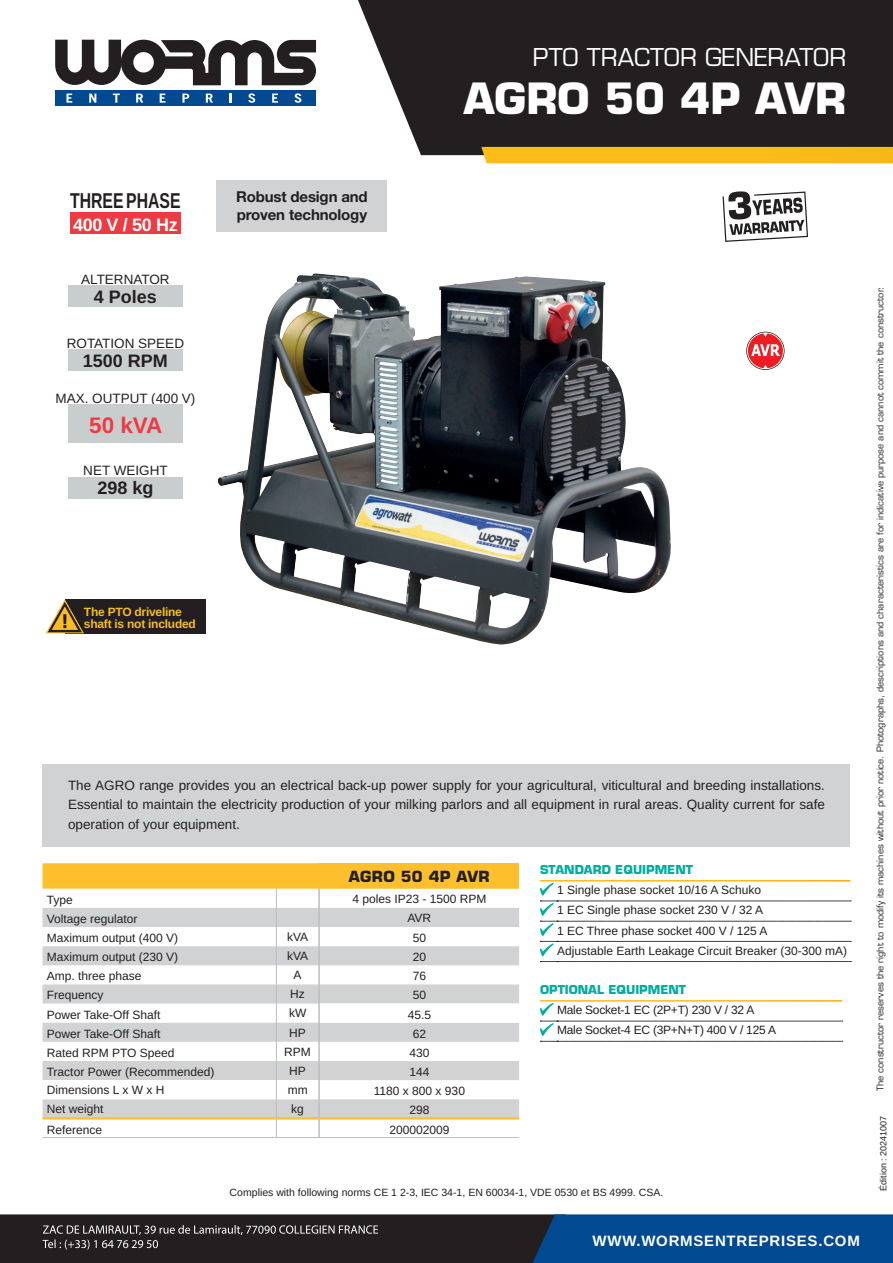
<style>
.page{position:relative;width:893px;height:1263px;background:#fff}
.page>*{position:absolute;margin:0;border:0;box-sizing:border-box;transform-origin:0 0}
.t1{font:700 42px "Eurostile LT Std";color:#fff}
.t2{font:24px "Eurostile LT Std";color:#fff}
.t3{font:700 22.5px "Arimo";color:#ee3a41}
.t4{font:700 21.45px "Arimo";color:#231f20;scale:.74 1}
.t5{font:700 18px "Arimo";color:#231f20}
.t6{font:700 18px "Arimo";letter-spacing:-.02em;color:#fff}
.t7{font:700 15px/18px "Helvetica Neue LT Std";letter-spacing:-.01em;color:#231f20}
.t8{font:700 15px "Arimo";letter-spacing:.05em;color:#fff}
.t9{font:700 15px "Eurostile LT Std";letter-spacing:.02em;color:#231f20}
.t10{font:13.5px/19.5px "Arimo";color:#231f20;text-align:justify}
.t11{font:12px/19.2px "Arimo";color:#231f20}
.t12{font:12px/20.2px "Arimo";letter-spacing:-.02em;color:#231f20}
.t13{font:700 12px "Eurostile LT Std";color:#00ae9e}
.t14{font:700 12px/12px "Arimo";letter-spacing:-.02em;color:#f9bc22}
.t15{font:10.5px "Arimo";color:#231f20}
.t16{font:9px "Eurostile LT Std";color:#231f20}
.t17{font:9px "Arimo";color:#231f20}
</style>
<div class="page">
<div style="left:358px;top:0;width:535px;height:155px;background:#231f20"></div>
<div style="left:481px;top:147px;width:412px;height:16px;background:#fdbc19"></div>
<svg style="left:55px;top:40px;width:261px;height:45px"></svg>
<div style="left:55px;top:90px;width:261px;height:16px;background:#014a91"></div>
<svg style="left:66px;top:94px;width:6px;height:9px"></svg>
<svg style="left:89px;top:94px;width:7px;height:9px"></svg>
<svg style="left:113px;top:94px;width:7px;height:9px"></svg>
<svg style="left:136px;top:94px;width:7px;height:9px"></svg>
<svg style="left:160px;top:94px;width:6px;height:9px"></svg>
<svg style="left:182px;top:94px;width:7px;height:9px"></svg>
<svg style="left:206px;top:94px;width:7px;height:9px"></svg>
<svg style="left:229px;top:94px;width:3px;height:9px"></svg>
<svg style="left:248px;top:93px;width:7px;height:10px"></svg>
<svg style="left:272px;top:94px;width:6px;height:9px"></svg>
<svg style="left:294px;top:93px;width:7px;height:10px"></svg>
<svg style="left:0;top:1214px;width:893px;height:49px;background:#1d3753"></svg>
<div style="left:43px;top:765px;width:807px;height:82px;background:#d1d2d4"></div>
<svg style="left:540px;top:880px;width:311px;height:82px"></svg>
<svg style="left:540px;top:1000px;width:303px;height:42px"></svg>
<div style="left:70px;top:213px;width:111px;height:21px;background:#ee3a41"></div>
<div style="left:217px;top:181px;width:170px;height:51px;background:#d1d2d4"></div>
<svg style="left:722px;top:191px;width:86px;height:51px"></svg>
<div style="left:68px;top:286px;width:115px;height:21px;background:#cacdce"></div>
<img style="left:218px;top:273px;width:453px;height:372px">
<div style="left:68px;top:349px;width:115px;height:22px;background:#cacdce"></div>
<svg style="left:746px;top:332px;width:38px;height:38px"></svg>
<div style="left:68px;top:405px;width:115px;height:38px;background:#cacdce"></div>
<div style="left:68px;top:477px;width:115px;height:21px;background:#cacdce"></div>
<div style="left:65px;top:599px;width:140px;height:34px;background:#231f20"></div>
<svg style="left:45px;top:599px;width:56px;height:35px"></svg>
<hr style="left:43px;top:1137px;width:233px;height:1px;background:#bcbdc0">
<hr style="left:276px;top:1137px;width:43px;height:1px;background:#bcbdc0">
<svg style="left:43px;top:863px;width:476px;height:274px"></svg>
<hr style="left:319px;top:1137px;width:200px;height:1px;background:#bcbdc0">
<h3 class="t4" style="left:70px;top:186px;width:151px">THREE PHASE</h3>
<p class="t7" style="left:236px;top:188px;width:133px">Robust design and proven technology</p>
<h3 class="t6" style="left:73px;top:213px;width:106px">400 V / 50 Hz</h3>
<h2 class="t2" style="left:533px;top:43px;width:315px">PTO TRACTOR GENERATOR</h2>
<h1 class="t1" style="left:464px;top:72px;width:384px">AGRO 50 4P AVR</h1>
<p class="t10" style="left:81px;top:270px;width:90px">ALTERNATOR</p>
<h3 class="t5" style="left:94px;top:284px;width:65px">4 Poles</h3>
<p class="t10" style="left:67px;top:334px;width:119px">ROTATION SPEED</p>
<h3 class="t5" style="left:83px;top:348px;width:87px">1500 RPM</h3>
<p class="t10" style="left:55px;top:389px;width:142px">MAX. OUTPUT (400 V)</p>
<h3 class="t3" style="left:89px;top:409px;width:75px">50 kVA</h3>
<p class="t10" style="left:83px;top:461px;width:86px">NET WEIGHT</p>
<h3 class="t5" style="left:97px;top:476px;width:58px">298 kg</h3>
<p class="t16" style="left:875px;top:1091px;width:806px;rotate:-90deg">The constructor reserves the right to modify its machines without prior notice. Photographs, descriptions and characteristics are for indicative purpose and cannot commit the constructor.</p>
<p class="t14" style="left:84px;top:606px;width:113px">The PTO driveline shaft is not included</p>
<p class="t10" style="left:68px;top:776px;width:758px">The AGRO range provides you an electrical back-up power supply for your agricultural, viticultural and breeding installations.<br>Essential to maintain the electricity production of your milking parlors and all equipment in rural areas. Quality current for safe operation of your equipment.</p>
<p class="t13" style="left:540px;top:862px;width:154px">STANDARD EQUIPMENT</p>
<p class="t11" style="left:557px;top:880px;width:292px;line-height:20.2px">1 Single phase socket 10/16 A Schuko<br>1 EC Single phase socket 230 V / 32 A<br>1 EC Three phase socket 400 V / 125 A<br>Adjustable Earth Leakage Circuit Breaker (30-300 mA)</p>
<p class="t13" style="left:540px;top:983px;width:148px">OPTIONAL EQUIPMENT</p>
<p class="t12" style="left:557px;top:1000px;width:220px">Male Socket-1 EC (2P+T) 230 V / 32 A<br>Male Socket-4 EC (3P+N+T) 400 V / 125 A</p>
<p class="t9" style="left:349px;top:867px;width:142px">AGRO 50 4P AVR</p>
<p class="t11" style="left:352px;top:889px;width:136px;text-align:center">4 poles IP23 - 1500 RPM<br>AVR<br>50<br>20<br>76<br>50<br>45.5<br>62<br>430<br>144<br>1180 x 800 x 930<br>298</p>
<p class="t11" style="left:389px;top:1120px;width:62px">200002009</p>
<p class="t17" style="left:877px;top:1191px;width:77px;rotate:-90deg">Édition : 20241007</p>
<p class="t11" style="left:47px;top:890px;width:133px">Type<br>Voltage regulator<br>Maximum output (400 V)</p>
<p class="t11" style="left:287px;top:927px;width:23px">kVA</p>
<p class="t11" style="left:47px;top:948px;width:133px">Maximum output (230 V)</p>
<p class="t11" style="left:287px;top:946px;width:23px">kVA</p>
<p class="t11" style="left:47px;top:967px;width:96px">Amp. three phase</p>
<p class="t11" style="left:294px;top:966px;width:10px">A</p>
<p class="t11" style="left:47px;top:986px;width:58px">Frequency</p>
<p class="t11" style="left:290px;top:985px;width:16px">Hz</p>
<p class="t11" style="left:47px;top:1005px;width:115px">Power Take-Off Shaft</p>
<p class="t11" style="left:289px;top:1004px;width:19px">kW</p>
<p class="t11" style="left:47px;top:1024px;width:115px">Power Take-Off Shaft</p>
<p class="t11" style="left:289px;top:1023px;width:18px">HP</p>
<p class="t11" style="left:47px;top:1043px;width:129px">Rated RPM PTO Speed</p>
<p class="t11" style="left:284px;top:1042px;width:28px">RPM</p>
<p class="t11" style="left:47px;top:1062px;width:169px">Tractor Power (Recommended)</p>
<p class="t11" style="left:289px;top:1061px;width:18px">HP</p>
<p class="t11" style="left:47px;top:1080px;width:119px">Dimensions L x W x H</p>
<p class="t11" style="left:288px;top:1080px;width:21px">mm</p>
<p class="t11" style="left:47px;top:1099px;width:58px">Net weight</p>
<p class="t11" style="left:291px;top:1099px;width:14px">kg</p>
<p class="t11" style="left:47px;top:1120px;width:57px">Reference</p>
<p class="t15" style="left:230px;top:1185px;width:435px">Complies with following norms CE 1 2-3, IEC 34-1, EN 60034-1, VDE 0530 et BS 4999. CSA.</p>
<p class="t8" style="left:593px;top:1230px;width:269px">WWW.WORMSENTREPRISES.COM</p>
</div>
